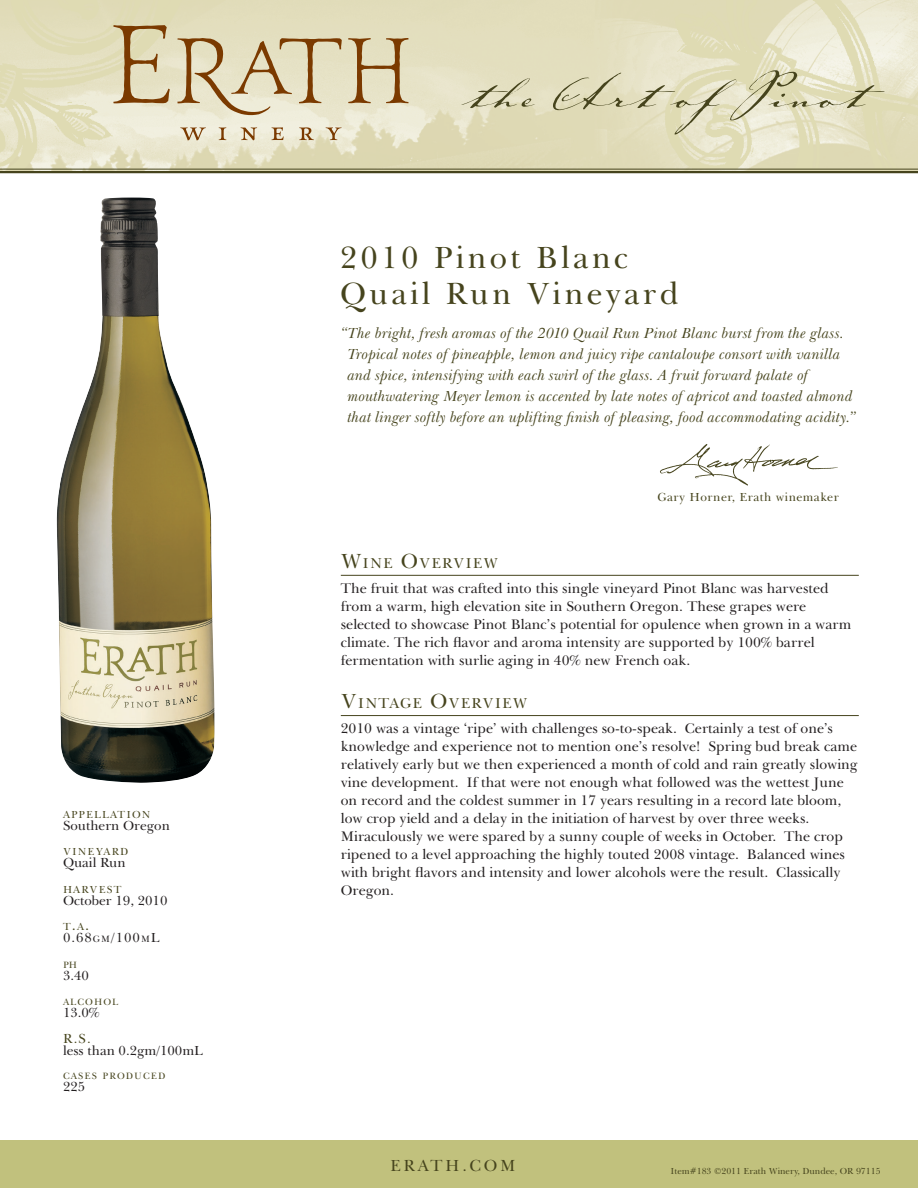
<style>
.page{position:relative;width:918px;height:1188px;background:#fff}
.page>*{position:absolute;margin:0;border:0;box-sizing:border-box;transform-origin:0 0}
.t1{font:67.5px "Johann Sparkling ITC";letter-spacing:.025em;color:#46441d}
.Name{font:31.5px/36px "Baskerville BT";letter-spacing:.1em;color:#46441d}
.t2{font:16.5px "Baskerville BT";letter-spacing:.16em;color:#46441d}
.Quote_alt{font:italic 15px/21px "Baskerville BT";letter-spacing:.01em;color:#46441d}
.Subhead{font:14.7px "Baskerville BT";letter-spacing:.07em;color:#46441d}
.Text{font:14.25px/18px "Baskerville BT";color:#231f20}
.t3{font:13.5px/12px "Baskerville BT";color:#231f20}
.t4{font:13.5px "Baskerville BT";color:#231f20}
.GH{font:12px "Baskerville BT";letter-spacing:.04em;color:#46441d}
.t5{font:10.5px "Baskerville BT";letter-spacing:.105em;color:#46441d}
.t6{font:9.45px "Baskerville BT";letter-spacing:.105em;color:#46441d}
.GH-2{font:9px "Baskerville BT";color:#46441d}
.s1{font-size:15px}
.s2{font-size:9.45px}
.s3{color:#46441d}
.s4{font-size:21px}
</style>
<div class="page">
<img style="left:0;top:0;width:918px;height:171px">
<img style="left:650px;top:0;width:268px;height:169px">
<img style="left:0;top:0;width:241px;height:169px">
<svg style="left:113px;top:25px;width:57px;height:78px;background:#cab791"></svg>
<svg style="left:177px;top:38px;width:165px;height:77px;background:#d4c6a6"></svg>
<svg style="left:348px;top:38px;width:61px;height:65px;background:#cbb894"></svg>
<svg style="left:180px;top:127px;width:26px;height:14px"></svg>
<svg style="left:219px;top:127px;width:7px;height:13px"></svg>
<svg style="left:241px;top:127px;width:16px;height:13px"></svg>
<svg style="left:271px;top:127px;width:13px;height:13px"></svg>
<svg style="left:299px;top:127px;width:15px;height:13px"></svg>
<svg style="left:326px;top:127px;width:16px;height:13px"></svg>
<div style="left:0;top:1140px;width:918px;height:48px;background:#c1c17d"></div>
<hr style="left:0;top:169px;width:918px;height:1px;background:#46441d">
<hr style="left:0;top:171px;width:918px;height:2px;background:#46441d">
<img style="left:660px;top:444px;width:178px;height:42px">
<hr style="left:341px;top:575px;width:518px;height:1px;background:#46441d">
<hr style="left:341px;top:715px;width:518px;height:1px;background:#46441d">
<img style="left:57px;top:198px;width:158px;height:585px">
<p class="t5" style="left:63px;top:808px;width:89px">APPELLATION</p>
<p class="t3" style="left:63px;top:819px;width:108px">Southern Oregon</p>
<p class="t5" style="left:63px;top:845px;width:67px">VINEYARD</p>
<p class="t3" style="left:63px;top:857px;width:64px">Quail Run</p>
<p class="t5" style="left:63px;top:883px;width:60px">HARVEST</p>
<p class="t3" style="left:63px;top:894px;width:106px">October 19, 2010</p>
<p class="t5" style="left:63px;top:920px;width:28px">T<span class="s1">.</span>A<span class="s1">.</span></p>
<p class="t4" style="left:63px;top:929px;width:97px">0.68<span class="s2">GM</span>/100<span class="s2">M</span>L</p>
<p class="t6" style="left:63px;top:959px;width:16px">PH</p>
<p class="t3" style="left:63px;top:969px;width:27px">3.40</p>
<p class="t6" style="left:63px;top:996px;width:57px">ALCOHOL</p>
<p class="t3" style="left:63px;top:1007px;width:38px">13.0%</p>
<p class="t3" style="left:63px;top:1032px;width:142px"><span class="s3">R.S.<br></span>less than 0.2gm/100mL</p>
<p class="t6" style="left:63px;top:1070px;width:104px">CASES PRODUCED</p>
<p class="t3" style="left:63px;top:1080px;width:24px">225</p>
<p class="t1" style="left:462px;top:43px;width:404px">the Art ofPinot</p>
<p class="Name" style="left:340px;top:240px;width:341px">2010 Pinot Blanc<br>Quail Run Vineyard</p>
<p class="Quote_alt" style="left:348px;top:322px;width:510px;text-indent:-7px">“The bright, fresh aromas of the 2010 Quail Run Pinot Blanc burst from the glass.<br>Tropical notes of pineapple, lemon and juicy ripe cantaloupe consort with vanilla and spice, intensifying with each swirl of the glass. A fruit forward palate of mouthwatering Meyer lemon is accented by late notes of apricot and toasted almond that linger softly before an uplifting finish of pleasing, food accommodating acidity.”</p>
<p class="GH" style="left:657px;top:489px;width:183px">Gary Horner, Erath winemaker</p>
<p class="Subhead" style="left:341px;top:554px;width:158px"><span class="s4">W</span>INE <span class="s4">O</span>VERVIEW</p>
<p class="Text" style="left:341px;top:579px;width:512px">The fruit that was crafted into this single vineyard Pinot Blanc was harvested from a warm, high elevation site in Southern Oregon. These grapes were selected to showcase Pinot Blanc’s potential for opulence when grown in a warm climate. The rich flavor and aroma intensity are supported by 100% barrel fermentation with surlie aging in 40% new French oak.</p>
<p class="Subhead" style="left:341px;top:694px;width:188px"><span class="s4">V</span>INTAGE <span class="s4">O</span>VERVIEW</p>
<p class="Text" style="left:341px;top:719px;width:519px">2010 was a vintage ‘ripe’ with challenges so-to-speak. Certainly a test of one’s knowledge and experience not to mention one’s resolve! Spring bud break came relatively early but we then experienced a month of cold and rain greatly slowing vine development. If that were not enough what followed was the wettest June on record and the coldest summer in 17 years resulting in a record late bloom, low crop yield and a delay in the initiation of harvest by over three weeks.<br>Miraculously we were spared by a sunny couple of weeks in October. The crop ripened to a level approaching the highly touted 2008 vintage. Balanced wines with bright flavors and intensity and lower alcohols were the result. Classically Oregon.</p>
<p class="t2" style="left:390px;top:1155px;width:127px">ERATH.COM</p>
<p class="GH-2" style="left:670px;top:1165px;width:212px">Item#183 ©2011 Erath Winery, Dundee, OR 97115</p>
</div>
